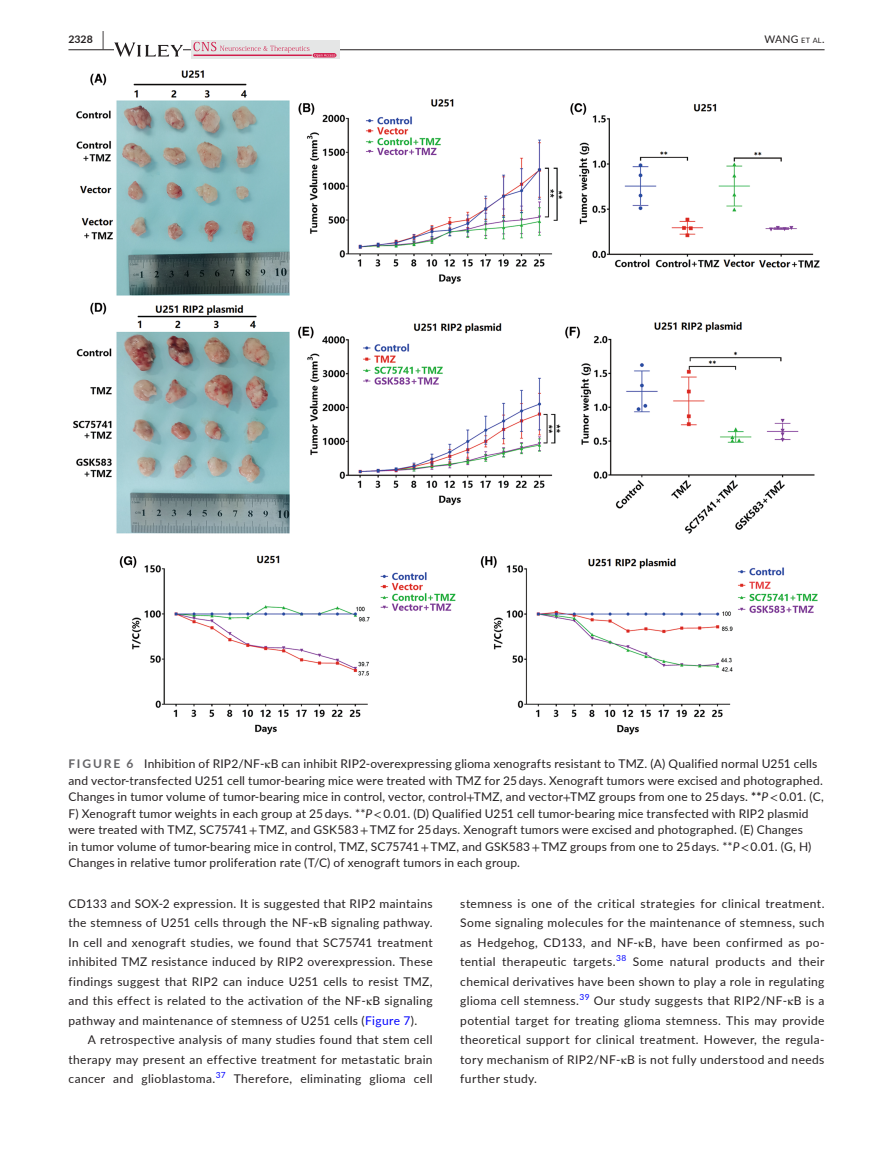
<style>
.page{position:relative;width:893px;height:1174px;background:#fff}
.page>*{position:absolute;margin:0;border:0;box-sizing:border-box;transform-origin:0 0}
.t1{font:12px/19.5px "Lato";letter-spacing:.015em;color:#231f20;text-align:justify}
.t2{font:10.5px "Lato";color:#231f20}
.t3{font:700 10.5px "Lato";color:#231f20}
.s1{font-size:19.5px}
.s2{font-size:7.35px}
.s3{font-weight:700;color:#636366}
.s4{font-family:"STIX"}
.s5{font-weight:700}
.s6{font-style:italic}
.s7{color:#00f}
</style>
<div class="page">
<hr style="left:68px;top:49px;width:756px;height:1px;background:#231f20">
<svg style="left:114px;top:42px;width:69px;height:15px"></svg>
<div style="left:191px;top:40px;width:148px;height:19px;background:#e5e6e6"></div>
<hr style="left:313px;top:53px;width:23px;height:4px;background:#d5325d;border-radius:2px">
<svg style="left:193px;top:42px;width:142px;height:15px"></svg>
<img style="left:73px;top:70px;width:747px;height:665px">
<p class="t3" style="left:68px;top:31px;width:37px">2328 <span class="s1">|</span></p>
<p class="t2" style="left:764px;top:31px;width:61px">WANG <span class="s2">et al</span>.</p>
<p class="t1" style="left:68px;top:755px;width:757px;line-height:16.5px;text-align:left"><span class="s3">FIGURE 6</span> Inhibition of RIP2/NF-<span class="s4">κ</span>B can inhibit RIP2-overexpressing glioma xenografts resistant to TMZ. (A) Qualified normal U251 cells and vector-transfected U251 cell tumor-bearing mice were treated with TMZ for 25 days. Xenograft tumors were excised and photographed.<br>Changes in tumor volume of tumor-bearing mice in control, vector, control<span class="s4">+</span>TMZ, and vector<span class="s4">+</span>TMZ groups from one to 25 days. <span class="s5">**</span><span class="s6">P</span><span class="s4">&lt;</span> 0.01. (C, F) Xenograft tumor weights in each group at 25 days. **<span class="s6">P</span><span class="s4">&lt;</span> 0.01. (D) Qualified U251 cell tumor-bearing mice transfected with RIP2 plasmid were treated with TMZ, SC75741 <span class="s4">+</span> TMZ, and GSK583 <span class="s4">+</span> TMZ for 25 days. Xenograft tumors were excised and photographed. (E) Changes<br>in tumor volume of tumor-bearing mice in control, TMZ, SC75741 <span class="s4">+</span> TMZ, and GSK583 <span class="s4">+</span> TMZ groups from one to 25 days. **<span class="s6">P</span><span class="s4">&lt;</span> 0.01. (G, H)<br>Changes in relative tumor proliferation rate (T/C) of xenograft tumors in each group.</p>
<p class="t1" style="left:68px;top:893px;width:366px">CD133 and SOX-2 expression. It is suggested that RIP2 maintains the stemness of U251 cells through the NF-<span class="s4">κ</span>B signaling pathway.<br>In cell and xenograft studies, we found that SC75741 treatment inhibited TMZ resistance induced by RIP2 overexpression. These findings suggest that RIP2 can induce U251 cells to resist TMZ, and this effect is related to the activation of the NF-<span class="s4">κ</span>B signaling pathway and maintenance of stemness of U251 cells (<span class="s7">Figure 7</span>).</p>
<p class="t1" style="left:68px;top:1029px;width:366px;text-indent:20px">A retrospective analysis of many studies found that stem cell therapy may present an effective treatment for metastatic brain cancer and glioblastoma.<sup>37</sup> Therefore, eliminating glioma cell</p>
<p class="t1" style="left:460px;top:893px;width:366px">stemness is one of the critical strategies for clinical treatment.<br>Some signaling molecules for the maintenance of stemness, such as Hedgehog, CD133, and NF-<span class="s4">κ</span>B, have been confirmed as po&shy;tential therapeutic targets.<sup>38</sup></p>
<p class="t1" style="left:460px;top:951px;width:366px;text-indent:172px">Some natural products and their chemical derivatives have been shown to play a role in regulating glioma cell stemness.<sup>39</sup> Our study suggests that RIP2/NF-<span class="s4">κ</span>B is a potential target for treating glioma stemness. This may provide theoretical support for clinical treatment. However, the regula&shy;tory mechanism of RIP2/NF-<span class="s4">κ</span>B is not fully understood and needs further study.</p>
</div>
